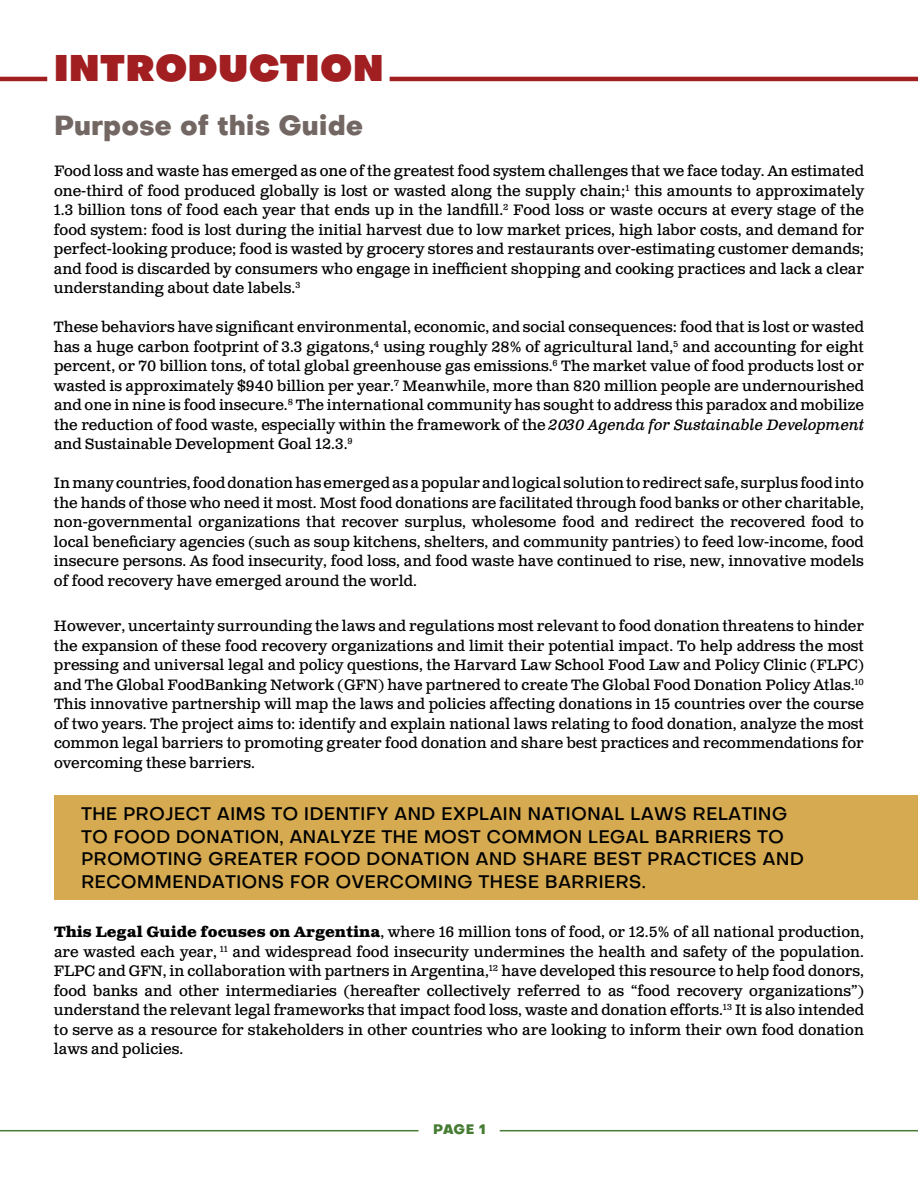
<style>
.page{position:relative;width:918px;height:1188px;background:#fff}
.page>*{position:absolute;margin:0;border:0;box-sizing:border-box;transform-origin:0 0}
.t1{font:36px "Objectivity Super";letter-spacing:.025em;color:#a11e21}
.t2{font:800 27px "Objectivity";color:#736763}
.t3{font:500 18px/22.5px "Objectivity";color:#000}
.t4{font:15px/19.5px "Clarendon Text Pro";color:#000;text-align:justify}
.t5{font:800 13.5px "Objectivity";color:#457c32}
.s1{font-style:italic}
.s2{font-weight:700}
</style>
<div class="page">
<hr style="left:390px;top:77px;width:528px;height:4px;background:#a11e21">
<hr style="left:0;top:77px;width:47px;height:4px;background:#a11e21">
<div style="left:54px;top:795px;width:864px;height:104px;background:#d6aa51"></div>
<hr style="left:0;top:1130px;width:418px;height:1px;background:#457c32">
<hr style="left:500px;top:1130px;width:418px;height:1px;background:#457c32">
<h1 class="t1" style="left:54px;top:39px;width:331px">INTRODUCTION</h1>
<h2 class="t2" style="left:54px;top:105px;width:311px">Purpose of this Guide</h2>
<p class="t4" style="left:54px;top:162px;width:812px">Food loss and waste has emerged as one of the greatest food system challenges that we face today. An estimated one-third of food produced globally is lost or wasted along the supply chain;<sup>1</sup> this amounts to approximately 1.3 billion tons of food each year that ends up in the landfill.<sup>2</sup> Food loss or waste occurs at every stage of the food system: food is lost during the initial harvest due to low market prices, high labor costs, and demand for perfect-looking produce; food is wasted by grocery stores and restaurants over-estimating customer demands; and food is discarded by consumers who engage in inefficient shopping and cooking practices and lack a clear understanding about date labels.<sup>3</sup></p>
<p class="t4" style="left:54px;top:318px;width:812px">These behaviors have significant environmental, economic, and social consequences: food that is lost or wasted has a huge carbon footprint of 3.3 gigatons,<sup>4</sup> using roughly 28% of agricultural land,<sup>5</sup> and accounting for eight percent, or 70 billion tons, of total global greenhouse gas emissions.<sup>6</sup> The market value of food products lost or wasted is approximately $940 billion per year.<sup>7</sup> Meanwhile, more than 820 million people are undernourished and one in nine is food insecure.<sup>8</sup> The international community has sought to address this paradox and mobilize the reduction of food waste, especially within the framework of the <span class="s1">2030 Agenda for Sustainable Development </span>and Sustainable Development Goal 12.3.<sup>9</sup></p>
<p class="t4" style="left:54px;top:474px;width:812px">In many countries, food donation has emerged as a popular and logical solution to redirect safe, surplus food into the hands of those who need it most. Most food donations are facilitated through food banks or other charitable, non-governmental organizations that recover surplus, wholesome food and redirect the recovered food to local beneficiary agencies (such as soup kitchens, shelters, and community pantries) to feed low-income, food insecure persons. As food insecurity, food loss, and food waste have continued to rise, new, innovative models of food recovery have emerged around the world.</p>
<p class="t4" style="left:54px;top:617px;width:812px">However, uncertainty surrounding the laws and regulations most relevant to food donation threatens to hinder the expansion of these food recovery organizations and limit their potential impact. To help address the most pressing and universal legal and policy questions, the Harvard Law School Food Law and Policy Clinic (FLPC) and The Global FoodBanking Network (GFN) have partnered to create The Global Food Donation Policy Atlas.<sup>10<br></sup>This innovative partnership will map the laws and policies affecting donations in 15 countries over the course of two years. The project aims to: identify and explain national laws relating to food donation, analyze the most common legal barriers to promoting greater food donation and share best practices and recommendations for overcoming these barriers.</p>
<p class="t3" style="left:81px;top:802px;width:725px">THE PROJECT AIMS TO IDENTIFY AND EXPLAIN NATIONAL LAWS RELATING TO FOOD DONATION, ANALYZE THE MOST COMMON LEGAL BARRIERS TO PROMOTING GREATER FOOD DONATION AND SHARE BEST PRACTICES AND RECOMMENDATIONS FOR OVERCOMING THESE BARRIERS.</p>
<p class="t4" style="left:54px;top:923px;width:812px"><span class="s2">This Legal Guide focuses on Argentina</span>, where 16 million tons of food, or 12.5% of all national production, are wasted each year, <sup>11</sup> and widespread food insecurity undermines the health and safety of the population.<br>FLPC and GFN, in collaboration with partners in Argentina,<sup>12</sup> have developed this resource to help food donors, food banks and other intermediaries (hereafter collectively referred to as “food recovery organizations”) understand the relevant legal frameworks that impact food loss, waste and donation efforts.<sup>13</sup> It is also intended to serve as a resource for stakeholders in other countries who are looking to inform their own food donation laws and policies.</p>
<p class="t5" style="left:433px;top:1119px;width:54px">PAGE 1</p>
</div>
